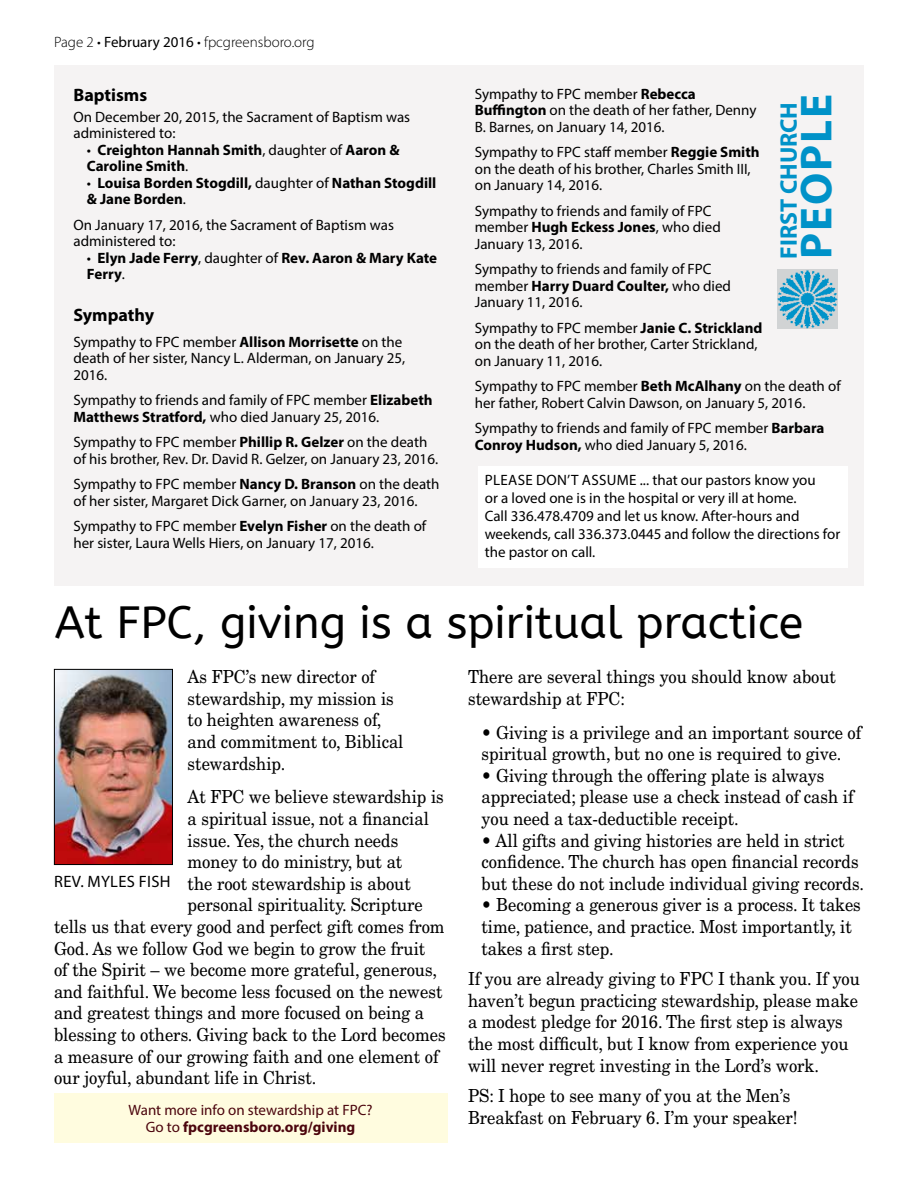
<style>
.page{position:relative;width:918px;height:1188px;background:#fff}
.page>*{position:absolute;margin:0;border:0;box-sizing:border-box;transform-origin:0 0}
.t1{font:45px "A Bee Zee";color:#000}
.t2{font:700 45px "Myriad Pro";letter-spacing:.04em;color:#0092c8}
.t3{font:700 24px "Myriad Pro";color:#0092c8}
.t4{font:18px/21.6px "New Century Schlbk";color:#000;scale:.92 1}
.t5{font:700 18px "Myriad Pro";color:#000}
.t6{font:16.5px "Myriad Pro";letter-spacing:.02em;color:#000}
.t7{font:15px/16.5px "Myriad Pro";color:#000}
.t8{font:700 15px/16.5px "Myriad Pro";color:#000}
.t9{font:15px/16.5px "Myriad Pro";color:#4b050d;text-align:center}
.t10{font:300 15px "Myriad Pro";color:#000}
.s1{font-weight:400}
.s2{font-weight:700}
</style>
<div class="page">
<div style="left:54px;top:65px;width:810px;height:520px;background:#f5f3f3"></div>
<img style="left:777px;top:270px;width:61px;height:59px">
<img style="left:56px;top:671px;width:115px;height:192px">
<div style="left:54px;top:669px;width:119px;height:196px;border:1px solid #000"></div>
<div style="left:478px;top:467px;width:369px;height:101px;background:#fff"></div>
<div style="left:54px;top:1094px;width:393px;height:49px;background:#fffcdf"></div>
<p class="t10" style="left:54px;top:33px;width:262px">Page 2 • <span class="s1">February 2016</span> • fpcgreensboro.org</p>
<p class="t5" style="left:73px;top:83px;width:75px">Baptisms</p>
<p class="t7" style="left:73px;top:108px;width:338px">On December 20, 2015, the Sacrament of Baptism was administered to:</p>
<p class="t8" style="left:87px;top:141px;width:314px"><span class="s1">•</span> Creighton Hannah Smith<span class="s1">, daughter of</span> Aaron &amp;<br>Caroline Smith<span class="s1">.</span></p>
<p class="t8" style="left:87px;top:174px;width:351px"><span class="s1">•</span> Louisa Borden Stogdill, <span class="s1">daughter of</span> Nathan Stogdill &amp; Jane Borden<span class="s1">.</span></p>
<p class="t7" style="left:73px;top:216px;width:322px">On January 17, 2016, the Sacrament of Baptism was administered to:</p>
<p class="t8" style="left:87px;top:249px;width:352px"><span class="s1">•</span> Elyn Jade Ferry<span class="s1">, daughter of</span> Rev. Aaron &amp; Mary Kate<br>Ferry<span class="s1">.</span></p>
<p class="t5" style="left:73px;top:303px;width:82px">Sympathy</p>
<p class="t7" style="left:73px;top:333px;width:333px">Sympathy to FPC member <span class="s2">Allison Morrisette</span> on the death of her sister, Nancy L. Alderman, on January 25,<br>2016.</p>
<p class="t7" style="left:73px;top:392px;width:361px">Sympathy to friends and family of FPC member <span class="s2">Elizabeth<br>Matthews Stratford,</span> who died January 25, 2016.</p>
<p class="t7" style="left:73px;top:434px;width:366px">Sympathy to FPC member <span class="s2">Phillip R. Gelzer</span> on the death of his brother, Rev. Dr. David R. Gelzer, on January 23, 2016.</p>
<p class="t7" style="left:73px;top:476px;width:368px">Sympathy to FPC member <span class="s2">Nancy D. Branson</span> on the death of her sister, Margaret Dick Garner, on January 23, 2016.</p>
<p class="t7" style="left:73px;top:518px;width:354px">Sympathy to FPC member <span class="s2">Evelyn Fisher</span> on the death of her sister, Laura Wells Hiers, on January 17, 2016.</p>
<p class="t7" style="left:475px;top:85px;width:283px">Sympathy to FPC member <span class="s2">Rebecca<br>Buffington</span> on the death of her father, Denny<br>B. Barnes, on January 14, 2016.</p>
<p class="t7" style="left:475px;top:144px;width:286px">Sympathy to FPC staff member <span class="s2">Reggie Smith </span>on the death of his brother, Charles Smith III, on January 14, 2016.</p>
<p class="t7" style="left:475px;top:202px;width:247px">Sympathy to friends and family of FPC member <span class="s2">Hugh Eckess Jones</span>, who died<br>January 13, 2016.</p>
<p class="t7" style="left:475px;top:261px;width:258px">Sympathy to friends and family of FPC member <span class="s2">Harry Duard Coulter,</span> who died<br>January 11, 2016.</p>
<p class="t7" style="left:475px;top:319px;width:289px">Sympathy to FPC member <span class="s2">Janie C. Strickland </span>on the death of her brother, Carter Strickland, on January 11, 2016.</p>
<p class="t7" style="left:475px;top:378px;width:367px">Sympathy to FPC member <span class="s2">Beth McAlhany</span> on the death of her father, Robert Calvin Dawson, on January 5, 2016.</p>
<p class="t7" style="left:475px;top:420px;width:351px">Sympathy to friends and family of FPC member <span class="s2">Barbara<br>Conroy Hudson,</span> who died January 5, 2016.</p>
<p class="t7" style="left:485px;top:470px;width:357px;line-height:18px">PLEASE DON’T ASSUME ... that our pastors know you<br>or a loved one is in the hospital or very ill at home.<br>Call 336.478.4709 and let us know. After-hours and weekends, call 336.373.0445 and follow the directions for the pastor on call.</p>
<h2 class="t3" style="left:773px;top:259px;width:158px;rotate:-90deg">FIRST CHURCH</h2>
<h1 class="t2" style="left:787px;top:259px;width:166px;rotate:-90deg">PEOPLE</h1>
<h1 class="t1" style="left:55px;top:597px;width:750px">At FPC, giving is a spiritual practice</h1>
<p class="t4" style="left:188px;top:666px;width:236px">As FPC’s new director of stewardship, my mission is to heighten awareness of, and commitment to, Biblical stewardship.</p>
<p class="t4" style="left:188px;top:786px;width:280px">At FPC we believe stewardship is</p>
<p class="t4" style="left:188px;top:808px;width:264px">a spiritual issue, not a financial</p>
<p class="t4" style="left:188px;top:829px;width:231px">issue. Yes, the church needs</p>
<p class="t4" style="left:188px;top:851px;width:235px">money to do ministry, but at</p>
<p class="t4" style="left:188px;top:872px;width:244px">the root stewardship is about</p>
<p class="t4" style="left:188px;top:894px;width:257px">personal spirituality. Scripture</p>
<p class="t4" style="left:54px;top:916px;width:426px">tells us that every good and perfect gift comes from</p>
<p class="t4" style="left:54px;top:937px;width:405px">God. As we follow God we begin to grow the fruit</p>
<p class="t4" style="left:54px;top:959px;width:418px">of the Spirit – we become more grateful, generous,</p>
<p class="t4" style="left:54px;top:980px;width:424px">and faithful. We become less focused on the newest</p>
<p class="t4" style="left:54px;top:1002px;width:404px">and greatest things and more focused on being a</p>
<p class="t4" style="left:54px;top:1024px;width:427px">blessing to others. Giving back to the Lord becomes</p>
<p class="t4" style="left:54px;top:1045px;width:420px">a measure of our growing faith and one element of</p>
<p class="t4" style="left:54px;top:1067px;width:287px">our joyful, abundant life in Christ.</p>
<p class="t6" style="left:54px;top:871px;width:118px">REV. MYLES FISH</p>
<p class="t9" style="left:129px;top:1102px;width:245px">Want more info on stewardship at FPC?<br>Go to <span class="s2">fpcgreensboro.org/giving</span></p>
<p class="t4" style="left:468px;top:666px;width:402px">There are several things you should know about stewardship at FPC:</p>
<p class="t4" style="left:482px;top:721px;width:414px">• Giving is a privilege and an important source of spiritual growth, but no one is required to give.</p>
<p class="t4" style="left:482px;top:764px;width:406px">• Giving through the offering plate is always appreciated; please use a check instead of cash if you need a tax-deductible receipt.</p>
<p class="t4" style="left:482px;top:829px;width:417px">• All gifts and giving histories are held in strict confidence. The church has open financial records but these do not include individual giving records.</p>
<p class="t4" style="left:482px;top:894px;width:414px">• Becoming a generous giver is a process. It takes time, patience, and practice. Most importantly, it takes a first step.</p>
<p class="t4" style="left:468px;top:968px;width:428px">If you are already giving to FPC I thank you. If you haven’t begun practicing stewardship, please make a modest pledge for 2016. The first step is always the most difficult, but I know from experience you will never regret investing in the Lord’s work.</p>
<p class="t4" style="left:468px;top:1085px;width:360px">PS: I hope to see many of you at the Men’s<br>Breakfast on February 6. I’m your speaker!</p>
</div>
